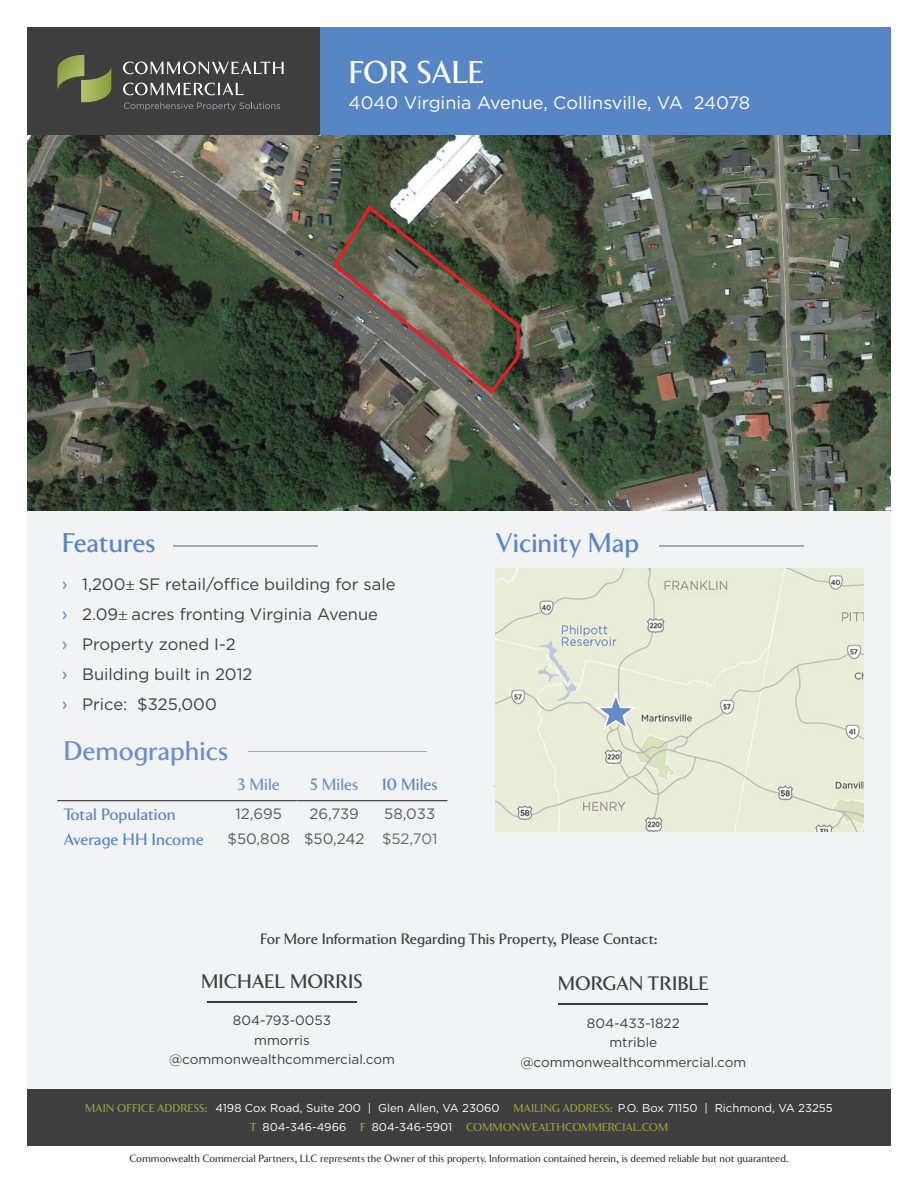
<style>
.page{position:relative;width:918px;height:1188px;background:#fff}
.page>*{position:absolute;margin:0;border:0;box-sizing:border-box;transform-origin:0 0}
.t1{font:500 31.5px "Clarice";letter-spacing:-.02em;color:#fff}
.t2{font:500 27px "Clarice";color:#698fca}
.t3{font:500 27px "Clarice";color:#5786c5}
.t4{font:500 27px "Clarice";letter-spacing:-.02em;color:#5786c5}
.t5{font:500 19.5px "Clarice";color:#3e3e3f}
.t6{font:18px "Gotham";color:#fff}
.t7{font:16.5px "Gotham";color:#3e3e3f}
.t8{font:500 16.5px "Clarice";color:#5786c5}
.t9{font:500 16.5px "Clarice";color:#698fca}
.t10{font:500 15px "Clarice";color:#3e3e3f}
.t11{font:15px "Gotham";color:#57585a}
.t12{font:15px "Gotham";color:#69696c}
.t13{font:13.5px "Gotham";color:#3e3e3f}
.t14{font:11.4px "Gotham";color:#fff}
.t15{font:500 11.4px "Clarice";color:#96a139}
.t16{font:10.5px "Clarice";color:#231f20}
.s1{font-size:18px;color:#5786c5}
.s2{font-family:"Minion Pro"}
.s3{font-family:"Clarice";font-weight:500;color:#96a139}
.s4{font-family:"Gotham";font-weight:400;color:#fff}
</style>
<div class="page">
<div style="left:27px;top:27px;width:864px;height:1119px;background:#f2f3f4"></div>
<img style="left:27px;top:135px;width:864px;height:376px">
<div style="left:27px;top:27px;width:293px;height:108px;background:#3e3e3f"></div>
<div style="left:320px;top:27px;width:571px;height:108px;background:#5786c5"></div>
<svg style="left:123px;top:61px;width:161px;height:14px"></svg>
<svg style="left:123px;top:82px;width:120px;height:14px"></svg>
<svg style="left:124px;top:102px;width:156px;height:8px"></svg>
<svg style="left:58px;top:55px;width:53px;height:47px"></svg>
<hr style="left:659px;top:545px;width:145px;height:2px;background:#a8a9ad">
<hr style="left:207px;top:1001px;width:150px;height:2px;background:#3e3e3f">
<div style="left:27px;top:1089px;width:864px;height:57px;background:#3e3e3f"></div>
<hr style="left:173px;top:545px;width:145px;height:2px;background:#a8a9ad">
<img style="left:495px;top:569px;width:369px;height:262px">
<svg style="left:593px;top:693px;width:46px;height:39px;background:#d1dbd7"></svg>
<hr style="left:57px;top:800px;width:164px;height:1px;background:#231f20">
<hr style="left:221px;top:800px;width:75px;height:1px;background:#231f20">
<hr style="left:296px;top:800px;width:76px;height:1px;background:#231f20">
<hr style="left:372px;top:800px;width:76px;height:1px;background:#231f20">
<hr style="left:249px;top:751px;width:178px;height:1px;background:#a8a9ad">
<hr style="left:559px;top:1003px;width:149px;height:1px;background:#3e3e3f">
<p class="t1" style="left:349px;top:54px;width:137px">FOR SALE</p>
<p class="t6" style="left:349px;top:91px;width:403px">4040 Virginia Avenue, Collinsville, VA 24078</p>
<p class="t4" style="left:62px;top:527px;width:95px">Features</p>
<p class="t3" style="left:495px;top:527px;width:146px">Vicinity Map</p>
<p class="t7" style="left:62px;top:573px;width:335px"><span class="s1">›</span> 1,200<span class="s2">±</span> SF retail/office building for sale</p>
<p class="t7" style="left:62px;top:603px;width:318px"><span class="s1">›</span> 2.09<span class="s2">±</span> acres fronting Virginia Avenue</p>
<p class="t7" style="left:62px;top:633px;width:175px"><span class="s1">›</span> Property zoned I-2</p>
<p class="t7" style="left:62px;top:663px;width:192px"><span class="s1">›</span> Building built in 2012</p>
<p class="t7" style="left:62px;top:693px;width:157px"><span class="s1">›</span> Price: $325,000</p>
<p class="t2" style="left:63px;top:735px;width:166px">Demographics</p>
<p class="t9" style="left:238px;top:775px;width:44px">3 Mile</p>
<p class="t9" style="left:310px;top:775px;width:50px">5 Miles</p>
<p class="t8" style="left:382px;top:775px;width:57px">10 Miles</p>
<p class="t8" style="left:63px;top:804px;width:114px">Total Population</p>
<p class="t11" style="left:236px;top:804px;width:48px">12,695</p>
<p class="t11" style="left:310px;top:804px;width:51px">26,739</p>
<p class="t11" style="left:384px;top:804px;width:52px">58,033</p>
<p class="t8" style="left:63px;top:830px;width:142px">Average HH Income</p>
<p class="t11" style="left:227px;top:830px;width:64px">$50,808</p>
<p class="t11" style="left:304px;top:830px;width:62px">$50,242</p>
<p class="t12" style="left:382px;top:830px;width:57px">$52,701</p>
<p class="t10" style="left:260px;top:930px;width:399px">For More Information Regarding This Property, Please Contact:</p>
<p class="t5" style="left:201px;top:970px;width:163px">MICHAEL MORRIS</p>
<p class="t13" style="left:233px;top:1012px;width:100px">804-793-0053</p>
<p class="t13" style="left:254px;top:1031px;width:57px">mmorris</p>
<p class="t13" style="left:169px;top:1051px;width:227px">@commonwealthcommercial.com</p>
<p class="t5" style="left:558px;top:972px;width:153px">MORGAN TRIBLE</p>
<p class="t13" style="left:587px;top:1014px;width:94px">804-433-1822</p>
<p class="t13" style="left:609px;top:1034px;width:49px">mtrible</p>
<p class="t13" style="left:520px;top:1053px;width:227px">@commonwealthcommercial.com</p>
<p class="t14" style="left:85px;top:1101px;width:749px"><span class="s3">MAIN OFFICE ADDRESS:</span> 4198 Cox Road, Suite 200 | Glen Allen, VA 23060 <span class="s3">MAILING ADDRESS:</span> P.O. Box 71150 | Richmond, VA 23255</p>
<p class="t15" style="left:250px;top:1121px;width:420px">T <span class="s4">804-346-4966</span> F <span class="s4">804-346-5901</span> COMMONWEALTHCOMMERCIAL.COM</p>
<p class="t16" style="left:129px;top:1152px;width:661px">Commonwealth Commercial Partners, LLC represents the Owner of this property. Information contained herein, is deemed reliable but not guaranteed.</p>
</div>
